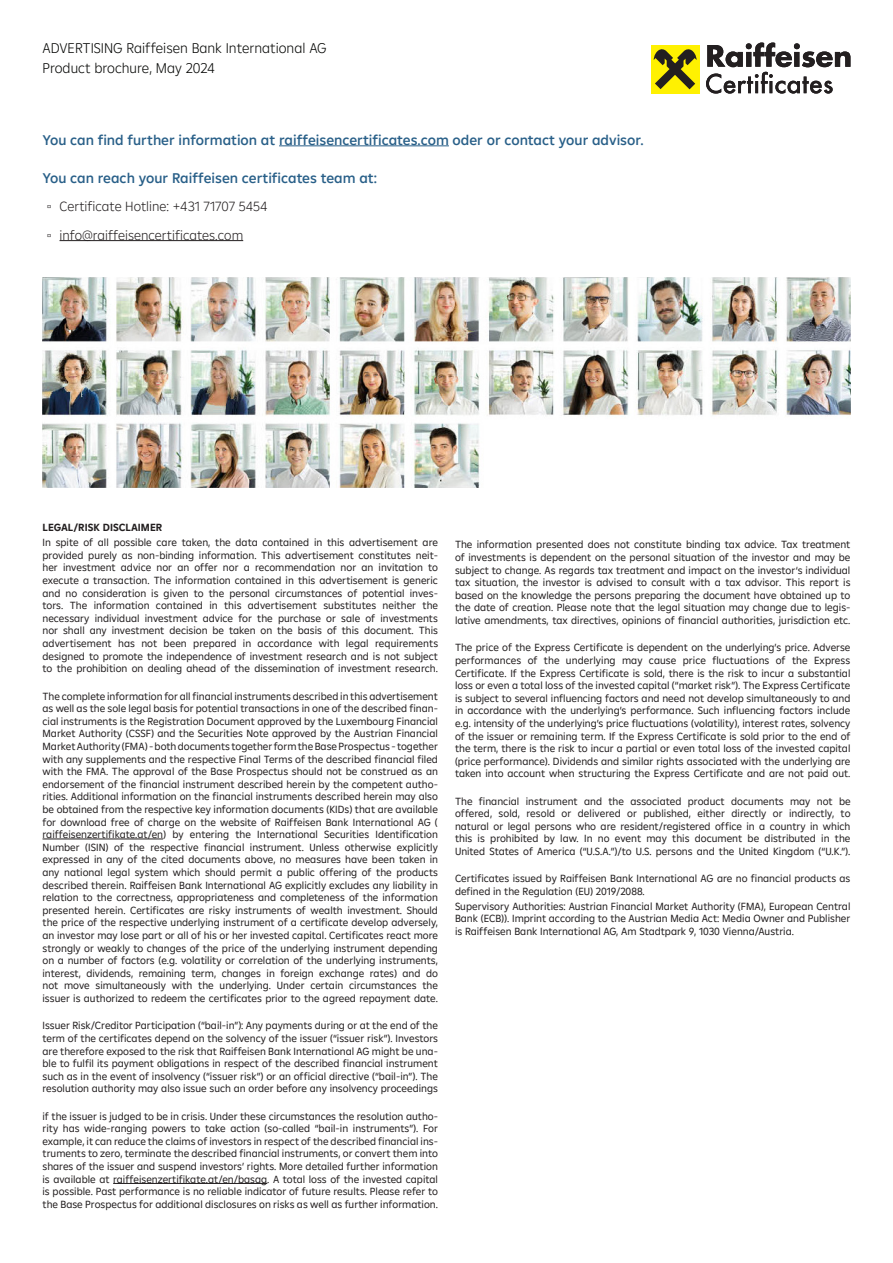
<style>
.page{position:relative;width:893px;height:1263px;background:#fff}
.page>*{position:absolute;margin:0;border:0;box-sizing:border-box;transform-origin:0 0}
.Fließtext_klein{font:500 14.25px "Amalia";color:#285f88}
.Kopfzeile{font:300 14.25px "Amalia";color:#040503}
.t1{font:300 13.5px "Amalia";color:#231f20}
.Disclaimer{font:10.5px/12.6px "Amalia";color:#231f20;text-align:justify}
.Disclaimer-2{font:700 10.5px "Amalia";color:#231f20}
.s1{font-family:"Trebuchet MS";font-weight:400}
</style>
<div class="page">
<hr style="left:43px;top:839px;width:120px;height:1px;background:#231f20">
<hr style="left:113px;top:1183px;width:154px;height:1px;background:#231f20">
<div style="left:651px;top:45px;width:48px;height:48px;background:#fff101"></div>
<svg style="left:654px;top:49px;width:43px;height:40px"></svg>
<svg style="left:706px;top:43px;width:144px;height:51px"></svg>
<hr style="left:279px;top:145px;width:170px;height:1px;background:#285f88">
<hr style="left:60px;top:240px;width:183px;height:1px;background:#231f20">
<img style="left:43px;top:277px;width:807px;height:211px">
<p class="Kopfzeile" style="left:43px;top:39px;width:286px">ADVERTISING Raiffeisen Bank International AG</p>
<p class="Kopfzeile" style="left:43px;top:58px;width:174px">Product brochure, May 2024</p>
<p class="Fließtext_klein" style="left:43px;top:130px;width:603px">You can find further information at raiffeisencertificates.com oder or contact your advisor.</p>
<p class="Fließtext_klein" style="left:43px;top:169px;width:336px">You can reach your Raiffeisen certificates team at:</p>
<p class="t1" style="left:47px;top:198px;width:222px"><span class="s1">▫</span> Certificate Hotline: +431 71707 5454</p>
<p class="t1" style="left:47px;top:226px;width:198px"><span class="s1">▫</span> info@raiffeisencertificates.com</p>
<p class="Disclaimer-2" style="left:43px;top:521px;width:121px">LEGAL/RISK DISCLAIMER</p>
<p class="Disclaimer" style="left:43px;top:536px;width:397px">In spite of all possible care taken, the data contained in this advertisement are provided purely as non-binding information. This advertisement constitutes neit&shy;her investment advice nor an offer nor a recommendation nor an invitation to execute a transaction. The information contained in this advertisement is generic and no consideration is given to the personal circumstances of potential inves&shy;tors. The information contained in this advertisement substitutes neither the necessary individual investment advice for the purchase or sale of investments nor shall any investment decision be taken on the basis of this document. This advertisement has not been prepared in accordance with legal requirements designed to promote the independence of investment research and is not subject to the prohibition on dealing ahead of the dissemination of investment research.</p>
<p class="Disclaimer" style="left:43px;top:689px;width:397px">The complete information for all financial instruments described in this advertisement as well as the sole legal basis for potential transactions in one of the described finan&shy;cial instruments is the Registration Document approved by the Luxembourg Financial Market Authority (CSSF) and the Securities Note approved by the Austrian Financial Market Authority (FMA) - both documents together form the Base Prospectus - together with any supplements and the respective Final Terms of the described financial filed with the FMA. The approval of the Base Prospectus should not be construed as an endorsement of the financial instrument described herein by the competent autho&shy;rities. Additional information on the financial instruments described herein may also be obtained from the respective key information documents (KIDs) that are available for download free of charge on the website of Raiffeisen Bank International AG ( raiffeisenzertifikate.at/en) by entering the International Securities Identification Number (ISIN) of the respective financial instrument. Unless otherwise explicitly expressed in any of the cited documents above, no measures have been taken in any national legal system which should permit a public offering of the products described therein. Raiffeisen Bank International AG explicitly excludes any liability in relation to the correctness, appropriateness and completeness of the information presented herein. Certificates are risky instruments of wealth investment. Should the price of the respective underlying instrument of a certificate develop adversely, an investor may lose part or all of his or her invested capital. Certificates react more strongly or weakly to changes of the price of the underlying instrument depending on a number of factors (e.g. volatility or correlation of the underlying instruments, interest, dividends, remaining term, changes in foreign exchange rates) and do not move simultaneously with the underlying. Under certain circumstances the issuer is authorized to redeem the certificates prior to the agreed repayment date.</p>
<p class="Disclaimer" style="left:43px;top:1019px;width:397px">Issuer Risk/Creditor Participation (“bail-in”): Any payments during or at the end of the term of the certificates depend on the solvency of the issuer (“issuer risk”). Investors are therefore exposed to the risk that Raiffeisen Bank International AG might be una&shy;ble to fulfil its payment obligations in respect of the described financial instrument such as in the event of insolvency (“issuer risk”) or an official directive (“bail-in”). The resolution authority may also issue such an order before any insolvency proceedings</p>
<p class="Disclaimer" style="left:43px;top:1109px;width:397px">if the issuer is judged to be in crisis. Under these circumstances the resolution autho&shy;rity has wide-ranging powers to take action (so-called “bail-in instruments”). For example, it can reduce the claims of investors in respect of the described financial ins&shy;truments to zero, terminate the described financial instruments, or convert them into shares of the issuer and suspend investors’ rights. More detailed further information is available at raiffeisenzertifikate.at/en/basag. A total loss of the invested capital is possible. Past performance is no reliable indicator of future results. Please refer to the Base Prospectus for additional disclosures on risks as well as further information.</p>
<p class="Disclaimer" style="left:455px;top:538px;width:397px">The information presented does not constitute binding tax advice. Tax treatment of investments is dependent on the personal situation of the investor and may be subject to change. As regards tax treatment and impact on the investor‘s individual tax situation, the investor is advised to consult with a tax advisor. This report is based on the knowledge the persons preparing the document have obtained up to the date of creation. Please note that the legal situation may change due to legis&shy;lative amendments, tax directives, opinions of financial authorities, jurisdiction etc.</p>
<p class="Disclaimer" style="left:455px;top:641px;width:397px">The price of the Express Certificate is dependent on the underlying’s price. Adverse performances of the underlying may cause price fluctuations of the Express Certificate. If the Express Certificate is sold, there is the risk to incur a substantial loss or even a total loss of the invested capital (“market risk”). The Express Certificate is subject to several influencing factors and need not develop simultaneously to and in accordance with the underlying’s performance. Such influencing factors include e.g. intensity of the underlying’s price fluctuations (volatility), interest rates, solvency of the issuer or remaining term. If the Express Certificate is sold prior to the end of the term, there is the risk to incur a partial or even total loss of the invested capital (price performance). Dividends and similar rights associated with the underlying are taken into account when structuring the Express Certificate and are not paid out.</p>
<p class="Disclaimer" style="left:455px;top:794px;width:397px">The financial instrument and the associated product documents may not be offered, sold, resold or delivered or published, either directly or indirectly, to natural or legal persons who are resident/registered office in a country in which this is prohibited by law. In no event may this document be distributed in the United States of America (“U.S.A.”)/to U.S. persons and the United Kingdom (“U.K.”).</p>
<p class="Disclaimer" style="left:455px;top:872px;width:397px">Certificates issued by Raiffeisen Bank International AG are no financial products as defined in the Regulation (EU) 2019/2088.</p>
<p class="Disclaimer" style="left:455px;top:899px;width:397px">Supervisory Authorities: Austrian Financial Market Authority (FMA), European Central Bank (ECB)). Imprint according to the Austrian Media Act: Media Owner and Publisher is Raiffeisen Bank International AG, Am Stadtpark 9, 1030 Vienna/Austria.</p>
</div>
